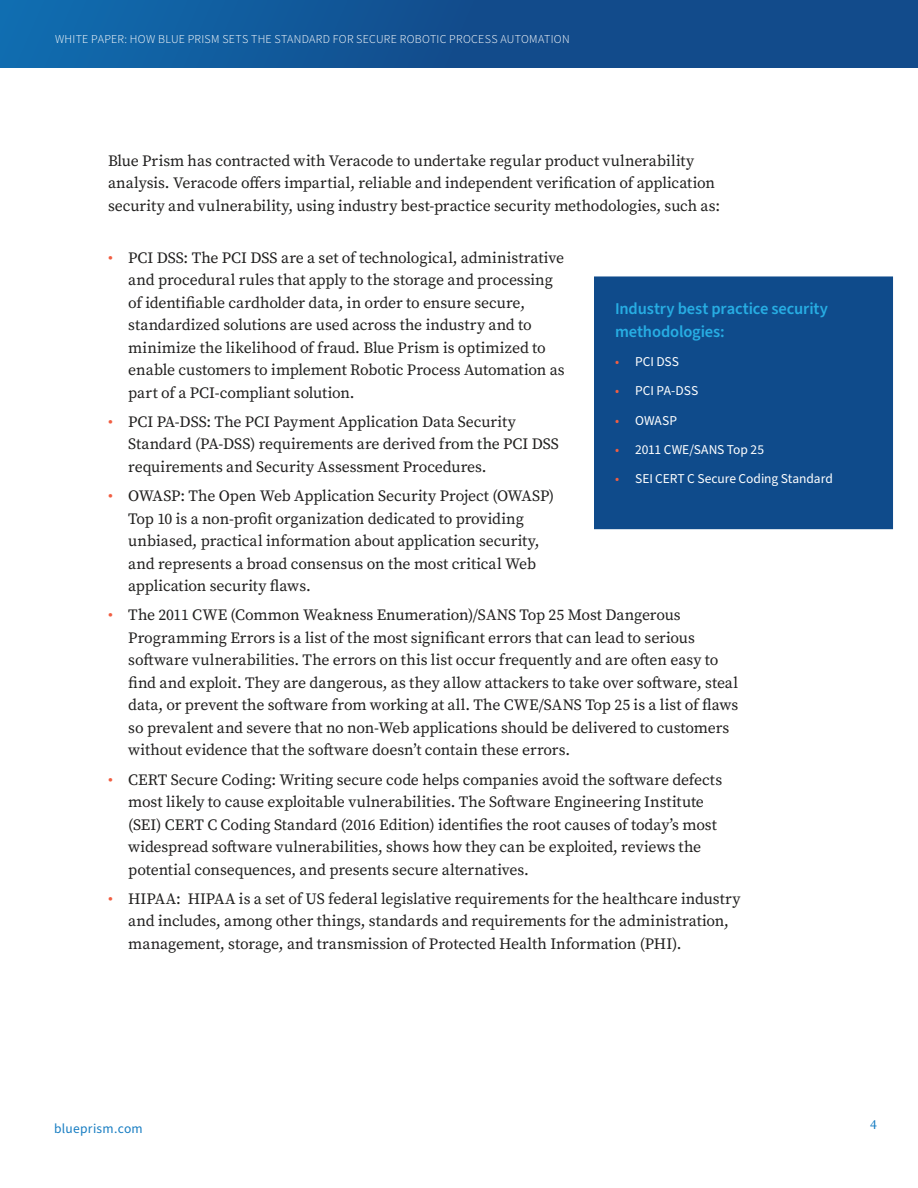
<style>
.page{position:relative;width:918px;height:1188px;background:#fff}
.page>*{position:absolute;margin:0;border:0;box-sizing:border-box;transform-origin:0 0}
.Pararaph{font:600 16.5px/22.5px "Source Sans Pro";letter-spacing:-.005em;color:#27ade3}
.Pararaph-2{font:15.75px/22.5px "Source Serif Pro";letter-spacing:-.005em;color:#201f1e}
.t1{font:13.5px "Source Sans Pro";letter-spacing:-.005em;color:#fff}
.t2{font:13.5px "Source Sans Pro";letter-spacing:.025em;color:#177dc2}
.t3{font:13.5px "Source Serif Pro";color:#177dc2}
.t4{font:300 12px "Source Sans Pro";letter-spacing:.025em;color:#fff}
.s1{color:#f15e42}
</style>
<div class="page">
<div style="left:604px;top:287px;width:279px;height:232px;background:#0f4b8b"></div>
<div style="left:594px;top:276px;width:299px;height:253px;border:21px solid #0f4b8b"></div>
<div style="left:0;top:0;width:918px;height:68px;background:linear-gradient(to right,#1166a8,#134281)"></div>
<p class="t4" style="left:55px;top:31px;width:516px">WHITE PAPER: HOW BLUE PRISM SETS THE STANDARD FOR SECURE ROBOTIC PROCESS AUTOMATION</p>
<p class="Pararaph-2" style="left:108px;top:149px;width:614px">Blue Prism has contracted with Veracode to undertake regular product vulnerability analysis. Veracode offers impartial, reliable and independent verification of application security and vulnerability, using industry best-practice security methodologies, such as:</p>
<p class="Pararaph-2" style="left:128px;top:246px;width:438px;text-indent:-20px"><span class="s1">•</span> PCI DSS: The PCI DSS are a set of technological, administrative and procedural rules that apply to the storage and processing of identifiable cardholder data, in order to ensure secure, standardized solutions are used across the industry and to minimize the likelihood of fraud. Blue Prism is optimized to enable customers to implement Robotic Process Automation as part of a PCI-compliant solution.</p>
<p class="Pararaph-2" style="left:128px;top:410px;width:432px;text-indent:-20px"><span class="s1">•</span> PCI PA-DSS: The PCI Payment Application Data Security<br>Standard (PA-DSS) requirements are derived from the PCI DSS requirements and Security Assessment Procedures.</p>
<p class="Pararaph-2" style="left:128px;top:485px;width:427px;text-indent:-20px"><span class="s1">•</span> OWASP: The Open Web Application Security Project (OWASP)<br>Top 10 is a non-profit organization dedicated to providing unbiased, practical information about application security, and represents a broad consensus on the most critical Web application security flaws.</p>
<p class="Pararaph-2" style="left:128px;top:604px;width:612px;text-indent:-20px"><span class="s1">•</span> The 2011 CWE (Common Weakness Enumeration)/SANS Top 25 Most Dangerous Programming Errors is a list of the most significant errors that can lead to serious software vulnerabilities. The errors on this list occur frequently and are often easy to find and exploit. They are dangerous, as they allow attackers to take over software, steal data, or prevent the software from working at all. The CWE/SANS Top 25 is a list of flaws so prevalent and severe that no non-Web applications should be delivered to customers without evidence that the software doesn’t contain these errors.</p>
<p class="Pararaph-2" style="left:128px;top:768px;width:595px;text-indent:-20px"><span class="s1">•</span> CERT Secure Coding: Writing secure code helps companies avoid the software defects most likely to cause exploitable vulnerabilities. The Software Engineering Institute (SEI) CERT C Coding Standard (2016 Edition) identifies the root causes of today’s most widespread software vulnerabilities, shows how they can be exploited, reviews the potential consequences, and presents secure alternatives.</p>
<p class="Pararaph-2" style="left:128px;top:887px;width:614px;text-indent:-20px"><span class="s1">•</span> HIPAA: HIPAA is a set of US federal legislative requirements for the healthcare industry and includes, among other things, standards and requirements for the administration, management, storage, and transmission of Protected Health Information (PHI).</p>
<p class="Pararaph" style="left:615px;top:298px;width:214px">Industry best practice security methodologies:</p>
<p class="t1" style="left:615px;top:353px;width:66px"><span class="s1">•</span> PCI DSS</p>
<p class="t1" style="left:615px;top:382px;width:85px"><span class="s1">•</span> PCI PA-DSS</p>
<p class="t1" style="left:615px;top:411px;width:64px"><span class="s1">•</span> OWASP</p>
<p class="t1" style="left:615px;top:440px;width:151px"><span class="s1">•</span> 2011 CWE/SANS Top 25</p>
<p class="t1" style="left:615px;top:470px;width:219px"><span class="s1">•</span> SEI CERT C Secure Coding Standard</p>
<p class="t2" style="left:54px;top:1119px;width:90px">blueprism.com</p>
<p class="t3" style="left:870px;top:1115px;width:8px">4</p>
</div>
